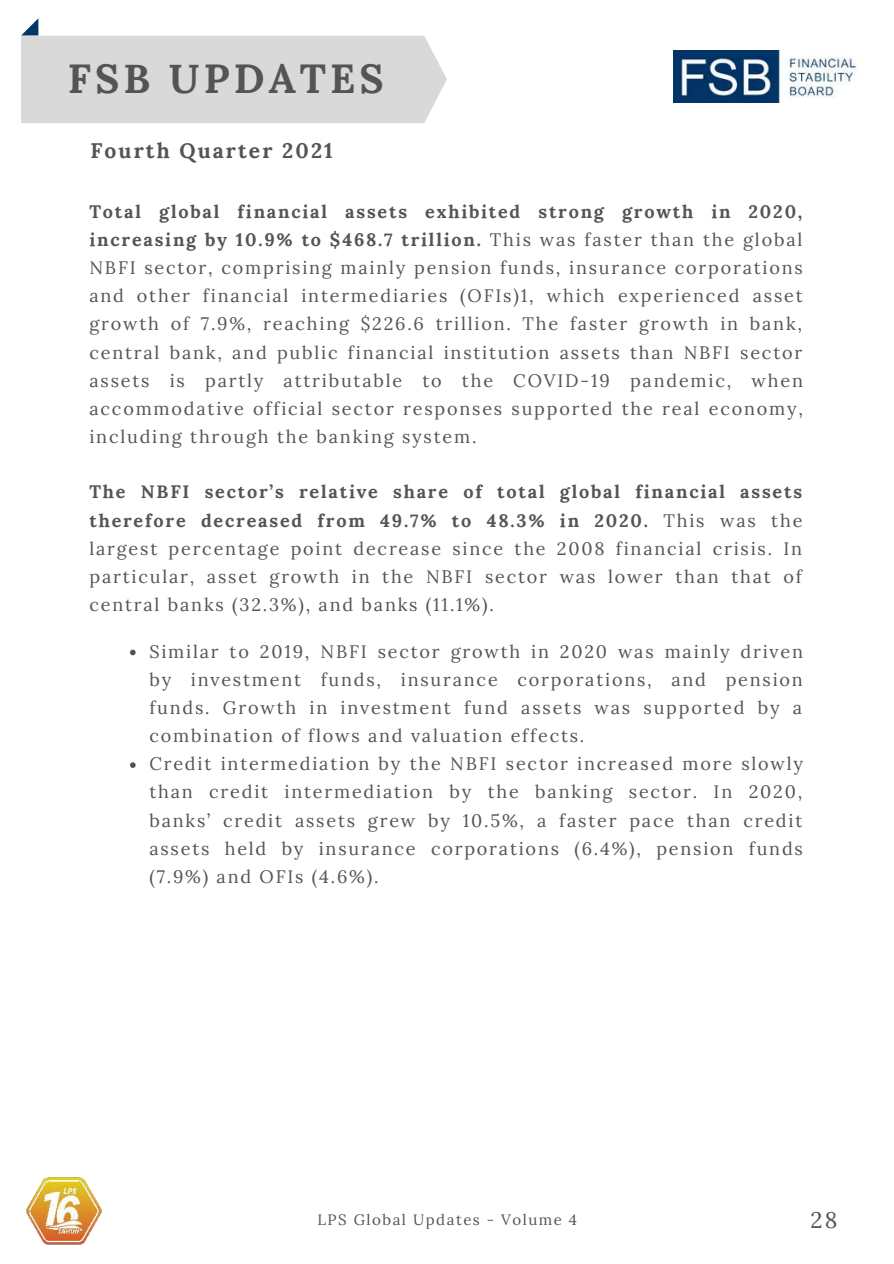
<style>
.page{position:relative;width:894px;height:1264px;background:#fff}
.page>*{position:absolute;margin:0;border:0;box-sizing:border-box;transform-origin:0 0}
.t1{font:700 40.5px "Lora";letter-spacing:.1em;color:#545454}
.t2{font:22.5px "Lora";color:#545454}
.t3{font:700 21px "Lora";letter-spacing:.1em;color:#545454}
.t4{font:18px/28.2px "Lora";letter-spacing:.1em;color:#545454;text-align:justify}
.t5{font:15px "Lora";letter-spacing:.1em;color:#545454}
.s1{font-weight:700}
</style>
<div class="page">
<svg style="left:21px;top:18px;width:426px;height:105px"></svg>
<svg style="left:130px;top:649px;width:6px;height:6px"></svg>
<svg style="left:130px;top:762px;width:6px;height:6px"></svg>
<img style="left:673px;top:51px;width:190px;height:51px">
<img style="left:26px;top:1177px;width:76px;height:68px">
<h1 class="t1" style="left:68px;top:44px;width:317px">FSB UPDATES</h1>
<p class="t3" style="left:90px;top:133px;width:244px">Fourth Quarter 2021</p>
<p class="t4" style="left:89px;top:196px;width:715px"><span class="s1">Total global financial assets exhibited strong growth in 2020, increasing by 10.9% to $468.7 trillion.</span> This was faster than the global NBFI sector, comprising mainly pension funds, insurance corporations and other financial intermediaries (OFIs)1, which experienced asset growth of 7.9%, reaching $226.6 trillion. The faster growth in bank, central bank, and public financial institution assets than NBFI sector assets is partly attributable to the COVID-19 pandemic, when accommodative official sector responses supported the real economy, including through the banking system.</p>
<p class="t4" style="left:89px;top:477px;width:714px"><span class="s1">The NBFI sector’s relative share of total global financial assets therefore decreased from 49.7% to 48.3% in 2020.</span> This was the largest percentage point decrease since the 2008 financial crisis. In particular, asset growth in the NBFI sector was lower than that of central banks (32.3%), and banks (11.1%).</p>
<p class="t4" style="left:149px;top:636px;width:655px;text-align:left">Similar to 2019, NBFI sector growth in 2020 was mainly driven by investment funds, insurance corporations, and pension funds. Growth in investment fund assets was supported by a combination of flows and valuation effects.<br>Credit intermediation by the NBFI sector increased more slowly than credit intermediation by the banking sector. In 2020, banks’ credit assets grew by 10.5%, a faster pace than credit assets held by insurance corporations (6.4%), pension funds (7.9%) and OFIs (4.6%).</p>
<p class="t5" style="left:317px;top:1208px;width:261px">LPS Global Updates - Volume 4</p>
<p class="t2" style="left:810px;top:1203px;width:28px">28</p>
</div>
